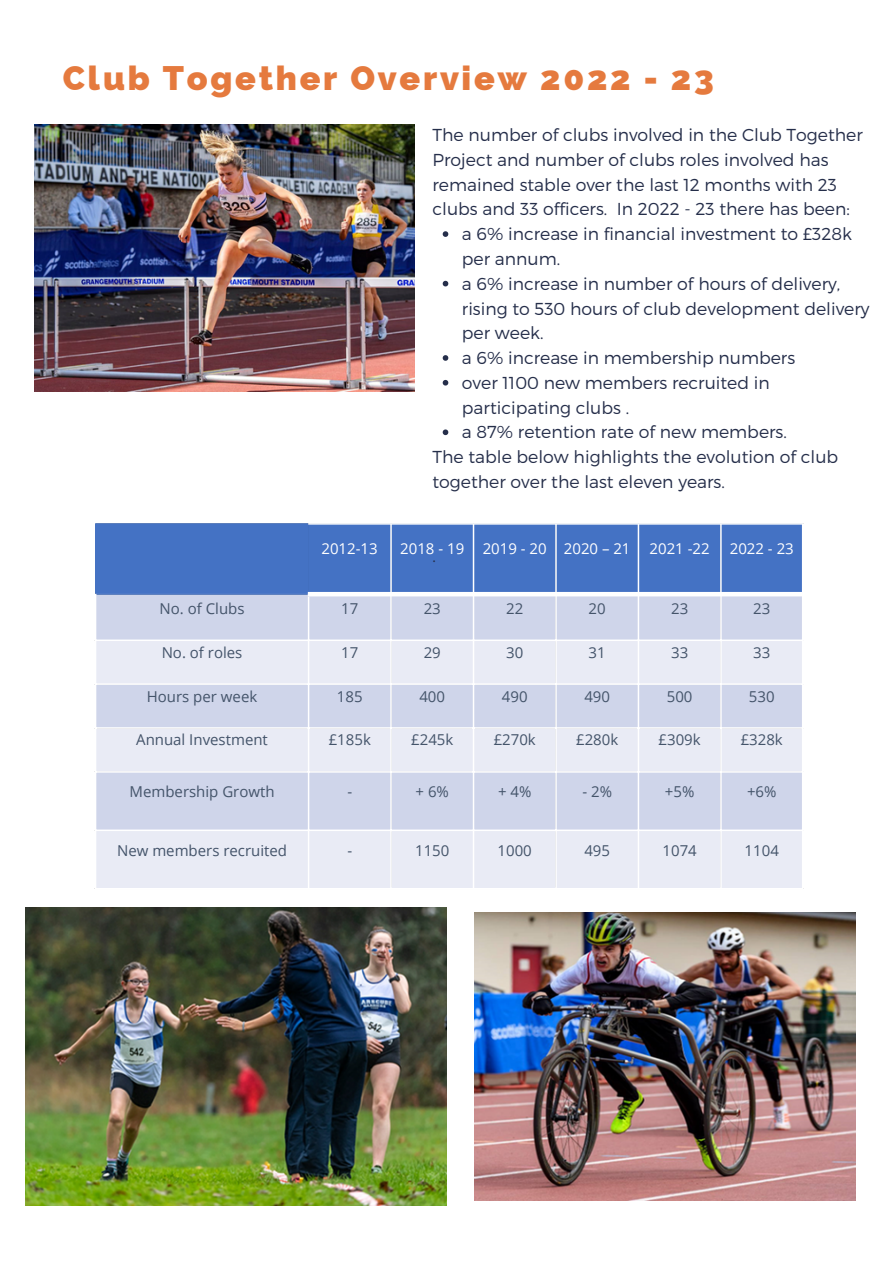
<style>
.page{position:relative;width:893px;height:1264px;background:#fff}
.page>*{position:absolute;margin:0;border:0;box-sizing:border-box;transform-origin:0 0}
.t1{font:800 34.05px "Raleway";letter-spacing:.08em;color:#e57a3e}
.t2{font:300 17.25px/24.8px "Montserrat";color:#252e4a}
.t3{font:15px "Open Sans";color:#44546a}
.t4{font:15px "Open Sans";color:#fff}
</style>
<div class="page">
<div style="left:96px;top:524px;width:705px;height:70px;background:#4472c4"></div>
<div style="left:96px;top:595px;width:705px;height:44px;background:#cfd5ea"></div>
<svg style="left:96px;top:641px;width:705px;height:247px;background:#dee2f0"></svg>
<hr style="left:95px;top:524px;width:1px;height:70px;background:#4472c4">
<hr style="left:308px;top:524px;width:1px;height:68px;background:#4472c4">
<hr style="left:95px;top:523px;width:213px;height:1px;background:#4472c4">
<hr style="left:96px;top:594px;width:212px;height:1px;background:#4472c4">
<hr style="left:308px;top:596px;width:1px;height:292px;background:#fff">
<hr style="left:390px;top:524px;width:2px;height:364px;background:#fff">
<hr style="left:472px;top:524px;width:2px;height:364px;background:#fff">
<hr style="left:555px;top:524px;width:1px;height:364px;background:#fff">
<hr style="left:637px;top:524px;width:2px;height:364px;background:#fff">
<hr style="left:720px;top:524px;width:1px;height:364px;background:#fff">
<hr style="left:95px;top:683px;width:708px;height:2px;background:#fff">
<hr style="left:95px;top:727px;width:708px;height:1px;background:#fff">
<hr style="left:95px;top:771px;width:708px;height:1px;background:#fff">
<hr style="left:95px;top:829px;width:708px;height:2px;background:#fff">
<hr style="left:308px;top:592px;width:495px;height:4px;background:#fff">
<img style="left:34px;top:124px;width:380px;height:268px">
<img style="left:25px;top:907px;width:421px;height:298px">
<img style="left:475px;top:912px;width:380px;height:288px">
<svg style="left:442px;top:231px;width:6px;height:6px"></svg>
<svg style="left:442px;top:281px;width:6px;height:5px"></svg>
<svg style="left:442px;top:355px;width:6px;height:6px"></svg>
<svg style="left:442px;top:380px;width:6px;height:5px"></svg>
<svg style="left:442px;top:429px;width:6px;height:6px"></svg>
<p class="t1" style="left:63px;top:58px;width:652px">Club Together Overview 2022 - 23</p>
<p class="t2" style="left:432px;top:122px;width:432px">The number of clubs involved in the Club Together Project and number of clubs roles involved has remained stable over the last 12 months with 23 clubs and 33 officers. In 2022 - 23 there has been:</p>
<p class="t2" style="left:462px;top:221px;width:391px">a 6% increase in financial investment to £328k per annum.</p>
<p class="t2" style="left:462px;top:270px;width:409px">a 6% increase in number of hours of delivery, rising to 530 hours of club development delivery per week.</p>
<p class="t2" style="left:462px;top:345px;width:335px">a 6% increase in membership numbers</p>
<p class="t2" style="left:462px;top:369px;width:309px">over 1100 new members recruited in participating clubs .</p>
<p class="t2" style="left:462px;top:419px;width:326px">a 87% retention rate of new members.</p>
<p class="t2" style="left:432px;top:444px;width:407px">The table below highlights the evolution of club together over the last eleven years.</p>
<p class="t4" style="left:321px;top:537px;width:58px">2012-13</p>
<p class="t4" style="left:400px;top:537px;width:65px">2018 - 19</p>
<p class="t4" style="left:482px;top:537px;width:65px">2019 - 20</p>
<p class="t4" style="left:564px;top:537px;width:68px">2020 – 21</p>
<p class="t4" style="left:649px;top:537px;width:62px">2021 -22</p>
<p class="t4" style="left:729px;top:537px;width:65px">2022 - 23</p>
<p class="t2" style="left:432px;top:543px;width:5px">.</p>
<p class="t3" style="left:159px;top:597px;width:87px">No. of Clubs</p>
<p class="t3" style="left:341px;top:598px;width:19px">17</p>
<p class="t3" style="left:423px;top:598px;width:19px">23</p>
<p class="t3" style="left:506px;top:598px;width:19px">22</p>
<p class="t3" style="left:588px;top:598px;width:19px">20</p>
<p class="t3" style="left:671px;top:598px;width:19px">23</p>
<p class="t3" style="left:753px;top:598px;width:19px">23</p>
<p class="t3" style="left:162px;top:641px;width:82px">No. of roles</p>
<p class="t3" style="left:341px;top:641px;width:19px">17</p>
<p class="t3" style="left:423px;top:641px;width:19px">29</p>
<p class="t3" style="left:506px;top:641px;width:19px">30</p>
<p class="t3" style="left:588px;top:641px;width:19px">31</p>
<p class="t3" style="left:671px;top:641px;width:19px">33</p>
<p class="t3" style="left:753px;top:641px;width:19px">33</p>
<p class="t3" style="left:147px;top:685px;width:112px">Hours per week</p>
<p class="t3" style="left:337px;top:685px;width:27px">185</p>
<p class="t3" style="left:419px;top:685px;width:27px">400</p>
<p class="t3" style="left:502px;top:685px;width:27px">490</p>
<p class="t3" style="left:584px;top:685px;width:27px">490</p>
<p class="t3" style="left:666px;top:685px;width:27px">500</p>
<p class="t3" style="left:748px;top:685px;width:27px">530</p>
<p class="t3" style="left:136px;top:729px;width:133px">Annual Investment</p>
<p class="t3" style="left:329px;top:729px;width:44px">£185k</p>
<p class="t3" style="left:411px;top:729px;width:44px">£245k</p>
<p class="t3" style="left:493px;top:729px;width:44px">£270k</p>
<p class="t3" style="left:576px;top:729px;width:44px">£280k</p>
<p class="t3" style="left:658px;top:729px;width:44px">£309k</p>
<p class="t3" style="left:740px;top:729px;width:44px">£328k</p>
<p class="t3" style="left:129px;top:781px;width:146px">Membership Growth</p>
<p class="t3" style="left:347px;top:781px;width:6px">-</p>
<p class="t3" style="left:415px;top:781px;width:35px">+ 6%</p>
<p class="t3" style="left:498px;top:781px;width:35px">+ 4%</p>
<p class="t3" style="left:582px;top:781px;width:31px">- 2%</p>
<p class="t3" style="left:665px;top:781px;width:31px">+5%</p>
<p class="t3" style="left:747px;top:781px;width:31px">+6%</p>
<p class="t3" style="left:117px;top:839px;width:171px">New members recruited</p>
<p class="t3" style="left:347px;top:839px;width:6px">-</p>
<p class="t3" style="left:415px;top:839px;width:36px">1150</p>
<p class="t3" style="left:497px;top:839px;width:36px">1000</p>
<p class="t3" style="left:584px;top:839px;width:27px">495</p>
<p class="t3" style="left:662px;top:839px;width:36px">1074</p>
<p class="t3" style="left:744px;top:839px;width:36px">1104</p>
</div>
